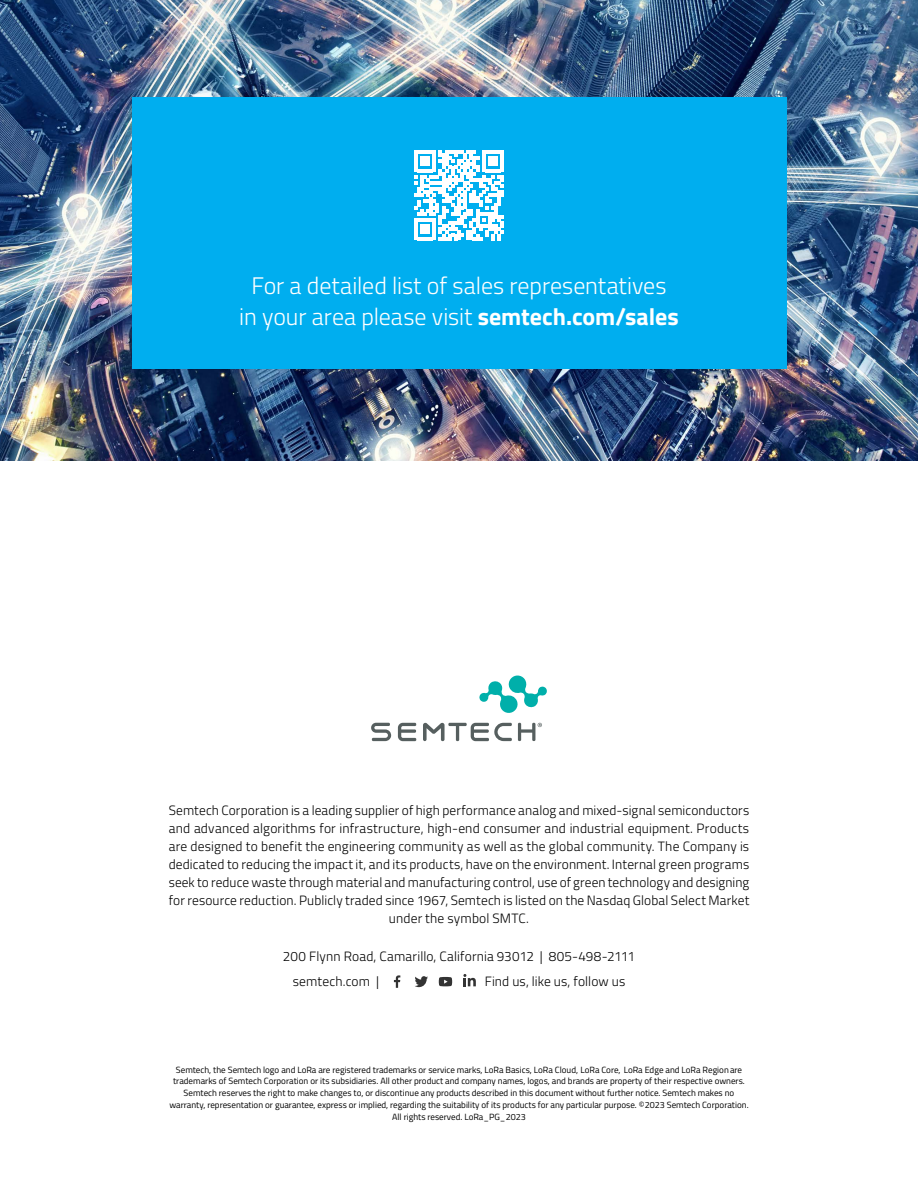
<style>
.page{position:relative;width:918px;height:1188px;background:#fff}
.page>*{position:absolute;margin:0;border:0;box-sizing:border-box;transform-origin:0 0}
.t1{font:300 24px/30.9px "Titillium Web";letter-spacing:-.005em;color:#fff;text-align:center}
.t2{font:300 13.5px/18px "Titillium Web";letter-spacing:.01em;color:#000;text-align:center}
.t3{font:9px/12px "Titillium Web";color:#000;text-align:center}
.s1{font-weight:700}
</style>
<div class="page">
<img style="left:0;top:0;width:918px;height:460px">
<div style="left:132px;top:97px;width:654px;height:271px;background:#00aeef"></div>
<svg style="left:394px;top:975px;width:6px;height:13px"></svg>
<svg style="left:415px;top:976px;width:13px;height:11px"></svg>
<svg style="left:439px;top:977px;width:13px;height:9px"></svg>
<svg style="left:463px;top:974px;width:13px;height:12px"></svg>
<svg style="left:414px;top:150px;width:90px;height:90px"></svg>
<svg style="left:479px;top:675px;width:68px;height:38px"></svg>
<svg style="left:371px;top:723px;width:20px;height:18px"></svg>
<svg style="left:398px;top:723px;width:18px;height:18px"></svg>
<svg style="left:518px;top:723px;width:24px;height:18px"></svg>
<svg style="left:423px;top:722px;width:89px;height:20px"></svg>
<h1 class="t1" style="left:239px;top:269px;width:441px">For a detailed list of sales representatives<br>in your area please visit <span class="s1">semtech.com/sales</span></h1>
<p class="t2" style="left:169px;top:801px;width:582px">Semtech Corporation is a leading supplier of high performance analog and mixed-signal semiconductors and advanced algorithms for infrastructure, high-end consumer and industrial equipment. Products are designed to benefit the engineering community as well as the global community. The Company is dedicated to reducing the impact it, and its products, have on the environment. Internal green programs seek to reduce waste through material and manufacturing control, use of green technology and designing for resource reduction. Publicly traded since 1967, Semtech is listed on the Nasdaq Global Select Market under the symbol SMTC.</p>
<p class="t2" style="left:293px;top:944px;width:344px;line-height:24.8px;text-align:left;text-indent:-10px">200 Flynn Road, Camarillo, California 93012 | 805-498-2111 semtech.com |</p>
<p class="t2" style="left:485px;top:972px;width:142px">Find us, like us, follow us</p>
<p class="t3" style="left:169px;top:1063px;width:581px">Semtech, the Semtech logo and LoRa are registered trademarks or service marks, LoRa Basics, LoRa Cloud, LoRa Core, LoRa Edge and LoRa Regionare trademarks of Semtech Corporation or its subsidiaries. All other product and company names, logos, and brands are property of their respective owners.<br>Semtech reserves the right to make changes to, or discontinue any products described in this document without further notice. Semtech makes no warranty, representation or guarantee, express or implied, regarding the suitability of its products for any particular purpose. ©2023 Semtech Corporation.<br>All rights reserved. LoRa_PG_2023</p>
</div>
